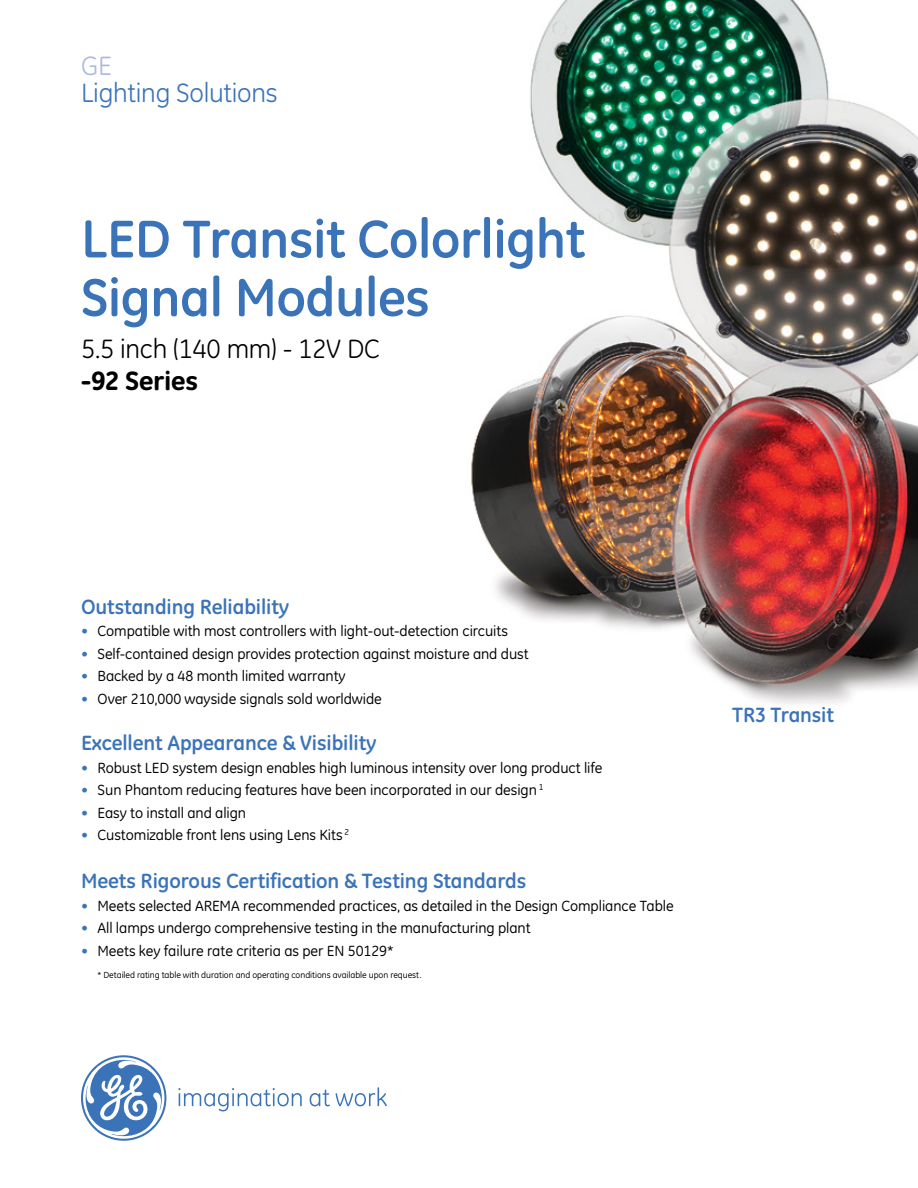
<style>
.page{position:relative;width:918px;height:1188px;background:#fff}
.page>*{position:absolute;margin:0;border:0;box-sizing:border-box;transform-origin:0 0}
.t1{font:700 54px/58.5px "GE Inspira";letter-spacing:-.01em;color:#3b73b9}
.t2{font:27px "GE Inspira";letter-spacing:-.01em;color:#000}
.t3{font:27px "GE Inspira";letter-spacing:-.01em;color:#3b73b9}
.t4{font:800 27px "GE Inspira";letter-spacing:-.01em;color:#000}
.t5{font:27px "GE Inspira";color:#aab9df}
.t6{font:700 21px "GE Inspira";letter-spacing:-.005em;color:#3b73b9}
.t7{font:15px "GE Inspira";letter-spacing:-.005em;color:#000}
.t8{font:9px "GE Inspira";letter-spacing:-.005em;color:#000}
.s1{color:#3b73b9}
</style>
<div class="page">
<img style="left:471px;top:0;width:447px;height:704px">
<svg style="left:178px;top:1088px;width:124px;height:23px"></svg>
<svg style="left:310px;top:1090px;width:20px;height:16px"></svg>
<svg style="left:336px;top:1087px;width:51px;height:19px"></svg>
<svg style="left:81px;top:1055px;width:85px;height:86px"></svg>
<h2 class="t5" style="left:81px;top:50px;width:32px">GE</h2>
<h2 class="t3" style="left:81px;top:77px;width:198px">Lighting Solutions</h2>
<h1 class="t1" style="left:81px;top:209px;width:506px">LED Transit Colorlight<br>Signal Modules</h1>
<h2 class="t2" style="left:81px;top:333px;width:300px">5.5 inch (140 mm) - 12V DC</h2>
<h2 class="t4" style="left:81px;top:365px;width:119px">-92 Series</h2>
<h3 class="t6" style="left:81px;top:594px;width:210px">Outstanding Reliability</h3>
<p class="t7" style="left:81px;top:623px;width:428px"><span class="s1">•</span> Compatible with most controllers with light-out-detection circuits</p>
<p class="t7" style="left:81px;top:645px;width:449px"><span class="s1">•</span> Self-contained design provides protection against moisture and dust</p>
<p class="t7" style="left:81px;top:668px;width:266px"><span class="s1">•</span> Backed by a 48 month limited warranty</p>
<p class="t7" style="left:81px;top:690px;width:302px"><span class="s1">•</span> Over 210,000 wayside signals sold worldwide</p>
<h3 class="t6" style="left:81px;top:731px;width:297px">Excellent Appearance &amp; Visibility</h3>
<p class="t7" style="left:81px;top:759px;width:523px"><span class="s1">•</span> Robust LED system design enables high luminous intensity over long product life</p>
<p class="t7" style="left:81px;top:782px;width:464px"><span class="s1">•</span> Sun Phantom reducing features have been incorporated in our design <sup>1</sup></p>
<p class="t7" style="left:81px;top:804px;width:167px"><span class="s1">•</span> Easy to install and align</p>
<p class="t7" style="left:81px;top:827px;width:270px"><span class="s1">•</span> Customizable front lens using Lens Kits <sup>2</sup></p>
<h3 class="t6" style="left:81px;top:869px;width:447px">Meets Rigorous Certification &amp; Testing Standards</h3>
<p class="t7" style="left:81px;top:897px;width:594px"><span class="s1">•</span> Meets selected AREMA recommended practices, as detailed in the Design Compliance Table</p>
<p class="t7" style="left:81px;top:920px;width:451px"><span class="s1">•</span> All lamps undergo comprehensive testing in the manufacturing plant</p>
<p class="t7" style="left:81px;top:942px;width:314px"><span class="s1">•</span> Meets key failure rate criteria as per EN 50129*</p>
<p class="t8" style="left:98px;top:970px;width:326px">* Detailed rating table with duration and operating conditions available upon request.</p>
<h3 class="t6" style="left:732px;top:703px;width:103px">TR3 Transit</h3>
</div>
